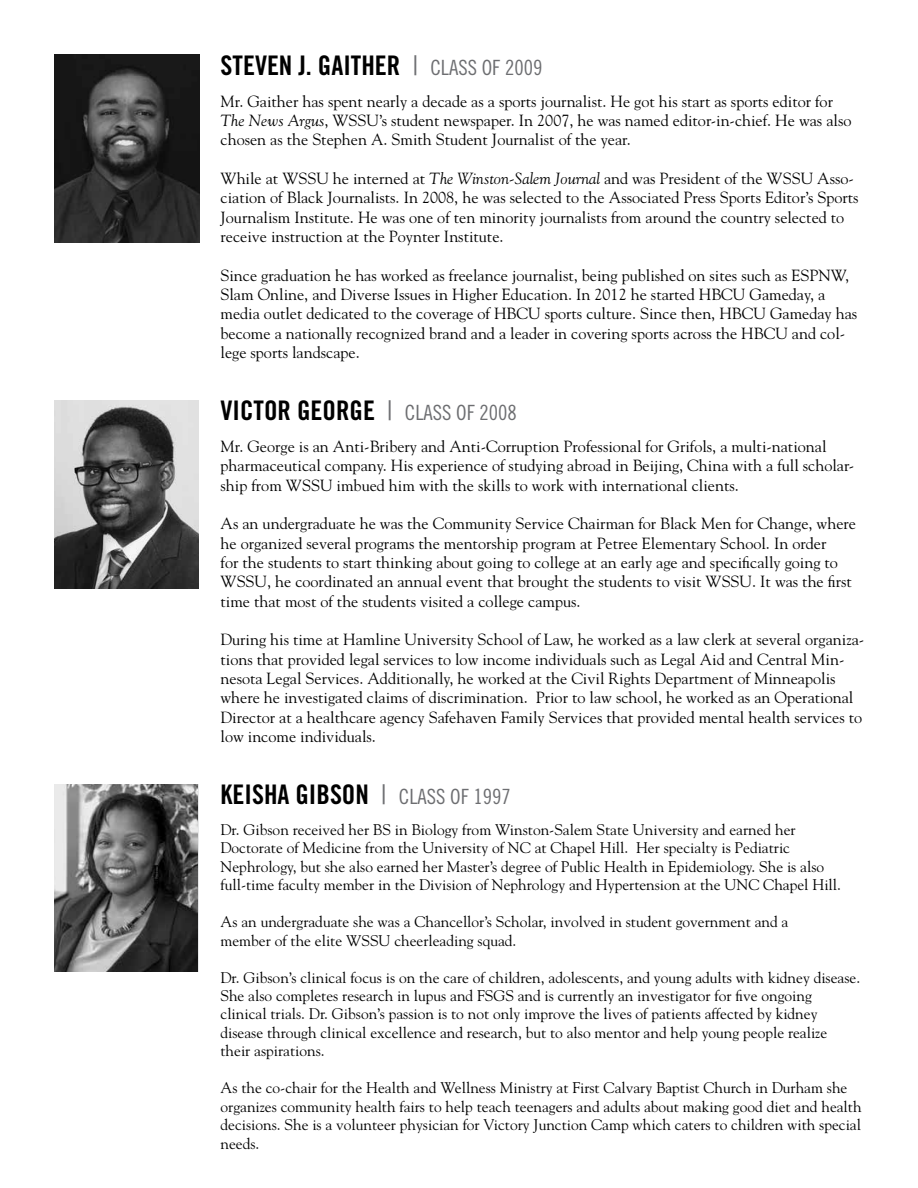
<style>
.page{position:relative;width:918px;height:1188px;background:#fff}
.page>*{position:absolute;margin:0;border:0;box-sizing:border-box;transform-origin:0 0}
.t1{font:27px "Trade Gothic Bold Cond Twenty";color:#000}
.t2{font:16.2px/19.4px "Goudy";color:#000}
.t3{font:15.3px/18.5px "Goudy";color:#000}
.s1{font-family:"Trade Gothic Cond Eighteen";color:#6d6e71}
.s2{font-family:"Trade Gothic Cond Eighteen";font-size:21px;color:#6d6e71}
.s3{font-style:italic}
</style>
<div class="page">
<img style="left:55px;top:55px;width:144px;height:187px">
<img style="left:54px;top:401px;width:144px;height:187px">
<img style="left:54px;top:784px;width:143px;height:188px">
<h1 class="t1" style="left:221px;top:49px;width:323px">STEVEN J. GAITHER <span class="s1">|</span> <span class="s2">CLASS OF 2009</span></h1>
<p class="t2" style="left:221px;top:91px;width:632px">Mr. Gaither has spent nearly a decade as a sports journalist. He got his start as sports editor for<br><span class="s3">The News Argus</span>, WSSU’s student newspaper. In 2007, he was named editor-in-chief. He was also chosen as the Stephen A. Smith Student Journalist of the year.</p>
<p class="t2" style="left:221px;top:168px;width:640px">While at WSSU he interned at <span class="s3">The Winston-Salem Journal</span> and was President of the WSSU Asso&shy;ciation of Black Journalists. In 2008, he was selected to the Associated Press Sports Editor’s Sports Journalism Institute. He was one of ten minority journalists from around the country selected to receive instruction at the Poynter Institute.</p>
<p class="t2" style="left:221px;top:265px;width:638px">Since graduation he has worked as freelance journalist, being published on sites such as ESPNW, Slam Online, and Diverse Issues in Higher Education. In 2012 he started HBCU Gameday, a media outlet dedicated to the coverage of HBCU sports culture. Since then, HBCU Gameday has become a nationally recognized brand and a leader in covering sports across the HBCU and col&shy;lege sports landscape.</p>
<h1 class="t1" style="left:221px;top:394px;width:298px">VICTOR GEORGE <span class="s1">|</span> <span class="s2">CLASS OF 2008</span></h1>
<p class="t2" style="left:221px;top:436px;width:635px">Mr. George is an Anti-Bribery and Anti-Corruption Professional for Grifols, a multi-national pharmaceutical company. His experience of studying abroad in Beijing, China with a full scholar&shy;ship from WSSU imbued him with the skills to work with international clients.</p>
<p class="t2" style="left:221px;top:513px;width:637px">As an undergraduate he was the Community Service Chairman for Black Men for Change, where he organized several programs the mentorship program at Petree Elementary School. In order<br>for the students to start thinking about going to college at an early age and specifically going to WSSU, he coordinated an annual event that brought the students to visit WSSU. It was the first time that most of the students visited a college campus.</p>
<p class="t2" style="left:221px;top:630px;width:645px">During his time at Hamline University School of Law, he worked as a law clerk at several organiza&shy;tions that provided legal services to low income individuals such as Legal Aid and Central Min&shy;nesota Legal Services. Additionally, he worked at the Civil Rights Department of Minneapolis where he investigated claims of discrimination. Prior to law school, he worked as an Operational Director at a healthcare agency Safehaven Family Services that provided mental health services to low income individuals.</p>
<h1 class="t1" style="left:221px;top:778px;width:292px">KEISHA GIBSON <span class="s1">|</span> <span class="s2">CLASS OF 1997</span></h1>
<p class="t3" style="left:221px;top:820px;width:622px">Dr. Gibson received her BS in Biology from Winston-Salem State University and earned her Doctorate of Medicine from the University of NC at Chapel Hill. Her specialty is Pediatric Nephrology, but she also earned her Master’s degree of Public Health in Epidemiology. She is also full-time faculty member in the Division of Nephrology and Hypertension at the UNC Chapel Hill.</p>
<p class="t3" style="left:221px;top:912px;width:569px">As an undergraduate she was a Chancellor’s Scholar, involved in student government and a member of the elite WSSU cheerleading squad.</p>
<p class="t3" style="left:221px;top:968px;width:641px">Dr. Gibson’s clinical focus is on the care of children, adolescents, and young adults with kidney disease.<br>She also completes research in lupus and FSGS and is currently an investigator for five ongoing clinical trials. Dr. Gibson’s passion is to not only improve the lives of patients affected by kidney disease through clinical excellence and research, but to also mentor and help young people realize their aspirations.</p>
<p class="t3" style="left:221px;top:1078px;width:643px">As the co-chair for the Health and Wellness Ministry at First Calvary Baptist Church in Durham she organizes community health fairs to help teach teenagers and adults about making good diet and health decisions. She is a volunteer physician for Victory Junction Camp which caters to children with special needs.</p>
</div>
